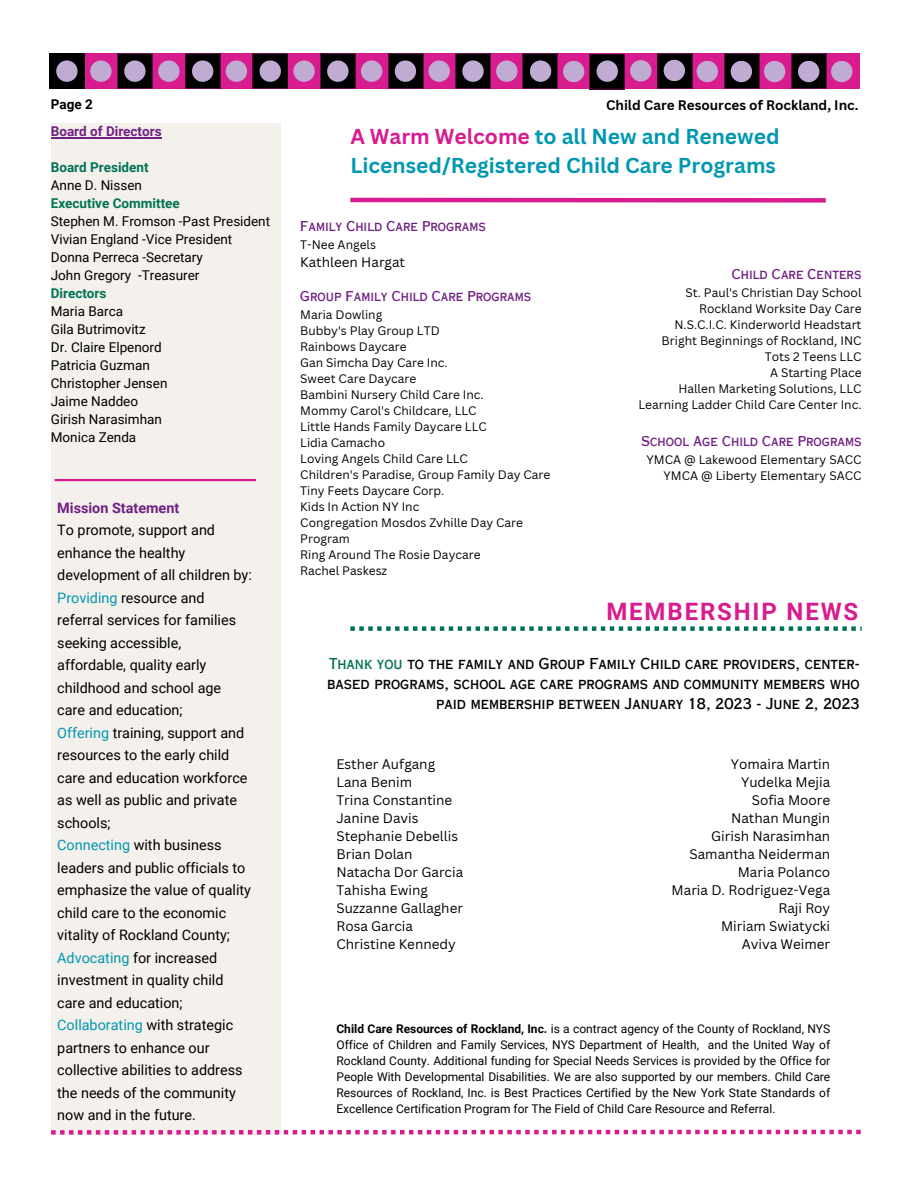
<style>
.page{position:relative;width:918px;height:1188px;background:#fff}
.page>*{position:absolute;margin:0;border:0;box-sizing:border-box;transform-origin:0 0}
.t1{font:700 24px "Roboto";letter-spacing:.075em;color:#d81b8f}
.t2{font:700 21px/29.2px "Canva Sans";color:#0097b2}
.t3{font:15px/20.2px "Copperplate Gothic LT Pro 30 AB";color:#000;text-align:right}
.t4{font:14.4px/22.5px "Roboto";color:#000}
.t5{font:13.5px/18px "Canva Sans";color:#000}
.t6{font:13.5px/18px "Roboto";color:#000}
.t7{font:13.5px "Copperplate Gothic LT Pro 30 AB";color:#702082}
.t8{font:700 13.5px "Canva Sans";color:#000}
.t9{font:700 13.5px "Roboto";color:#702082}
.t10{font:700 13.5px "Roboto";color:#000}
.t11{font:12px/16px "Canva Sans";color:#000}
.t12{font:12px/16px "Roboto";color:#000;text-align:justify}
.s1{font-weight:700;color:#007356}
.s2{font-weight:700;color:#702082}
.s3{color:#0097b2}
.s4{color:#d81b8f}
.s5{color:#007356}
.s6{font-weight:700}
</style>
<div class="page">
<div style="left:51px;top:123px;width:229px;height:1011px;background:#f4f0eb"></div>
<div style="left:49px;top:53px;width:811px;height:36px;background:#d81b8f"></div>
<svg style="left:49px;top:53px;width:36px;height:36px"></svg>
<div style="left:56px;top:60px;width:22px;height:22px;background:#c0acd2;border-radius:50%"></div>
<svg style="left:117px;top:53px;width:36px;height:36px"></svg>
<div style="left:90px;top:60px;width:22px;height:22px;background:#c0acd2;border-radius:50%"></div>
<div style="left:124px;top:60px;width:22px;height:22px;background:#c0acd2;border-radius:50%"></div>
<div style="left:158px;top:60px;width:22px;height:22px;background:#c0acd2;border-radius:50%"></div>
<svg style="left:185px;top:53px;width:36px;height:36px"></svg>
<svg style="left:253px;top:53px;width:35px;height:36px"></svg>
<svg style="left:320px;top:53px;width:36px;height:36px"></svg>
<svg style="left:388px;top:53px;width:36px;height:36px"></svg>
<div style="left:192px;top:60px;width:21px;height:22px;background:#c0acd2;border-radius:50%"></div>
<div style="left:226px;top:60px;width:21px;height:22px;background:#c0acd2;border-radius:50%"></div>
<div style="left:260px;top:60px;width:21px;height:22px;background:#c0acd2;border-radius:50%"></div>
<div style="left:293px;top:60px;width:22px;height:22px;background:#c0acd2;border-radius:50%"></div>
<div style="left:327px;top:60px;width:22px;height:22px;background:#c0acd2;border-radius:50%"></div>
<div style="left:361px;top:60px;width:21px;height:22px;background:#c0acd2;border-radius:50%"></div>
<div style="left:395px;top:60px;width:21px;height:22px;background:#c0acd2;border-radius:50%"></div>
<div style="left:429px;top:60px;width:21px;height:22px;background:#c0acd2;border-radius:50%"></div>
<svg style="left:455px;top:53px;width:36px;height:36px"></svg>
<div style="left:462px;top:60px;width:22px;height:22px;background:#c0acd2;border-radius:50%"></div>
<div style="left:496px;top:60px;width:21px;height:22px;background:#c0acd2;border-radius:50%"></div>
<svg style="left:522px;top:53px;width:36px;height:36px"></svg>
<div style="left:530px;top:60px;width:21px;height:22px;background:#c0acd2;border-radius:50%"></div>
<svg style="left:589px;top:54px;width:36px;height:35px"></svg>
<svg style="left:657px;top:53px;width:35px;height:36px"></svg>
<svg style="left:724px;top:53px;width:36px;height:36px"></svg>
<svg style="left:791px;top:53px;width:36px;height:36px"></svg>
<div style="left:563px;top:61px;width:21px;height:21px;background:#c0acd2;border-radius:50%"></div>
<div style="left:597px;top:60px;width:21px;height:22px;background:#c0acd2;border-radius:50%"></div>
<div style="left:630px;top:60px;width:21px;height:22px;background:#c0acd2;border-radius:50%"></div>
<div style="left:664px;top:60px;width:21px;height:21px;background:#c0acd2;border-radius:50%"></div>
<div style="left:697px;top:61px;width:21px;height:21px;background:#c0acd2;border-radius:50%"></div>
<div style="left:731px;top:61px;width:21px;height:21px;background:#c0acd2;border-radius:50%"></div>
<div style="left:764px;top:61px;width:21px;height:21px;background:#c0acd2;border-radius:50%"></div>
<div style="left:798px;top:61px;width:21px;height:21px;background:#c0acd2;border-radius:50%"></div>
<div style="left:831px;top:61px;width:21px;height:21px;background:#c0acd2;border-radius:50%"></div>
<svg style="left:51px;top:1130px;width:810px;height:5px"></svg>
<div style="left:350px;top:198px;width:476px;height:5px;background:#d81b8f"></div>
<hr style="left:55px;top:479px;width:201px;height:2px;background:#d81b8f">
<svg style="left:350px;top:626px;width:512px;height:5px"></svg>
<hr style="left:51px;top:137px;width:111px;height:1px;background:#702082">
<p class="t10" style="left:51px;top:96px;width:44px">Page 2</p>
<p class="t9" style="left:51px;top:123px;width:112px">Board of Directors</p>
<p class="t6" style="left:51px;top:158px;width:221px"><span class="s1">Board President<br></span>Anne D. Nissen<br><span class="s1">Executive Committee<br></span>Stephen M. Fromson -Past President<br>Vivian England -Vice President<br>Donna Perreca -Secretary<br>John Gregory -Treasurer<br><span class="s1">Directors<br></span>Maria Barca<br>Gila Butrimovitz<br>Dr. Claire Elpenord<br>Patricia Guzman<br>Christopher Jensen<br>Jaime Naddeo<br>Girish Narasimhan<br>Monica Zenda</p>
<p class="t4" style="left:57px;top:496px;width:196px"><span class="s2">Mission Statement<br></span>To promote, support and enhance the healthy development of all children by:<br><span class="s3">Providing</span> resource and referral services for families seeking accessible, affordable, quality early childhood and school age care and education;<br><span class="s3">Offering</span> training, support and resources to the early child care and education workforce as well as public and private schools;<br><span class="s3">Connecting</span> with business leaders and public officials to emphasize the value of quality child care to the economic vitality of Rockland County;<br><span class="s3">Advocating</span> for increased investment in quality child care and education;<br><span class="s3">Collaborating</span> with strategic partners to enhance our collective abilities to address the needs of the community now and in the future.</p>
<p class="t8" style="left:606px;top:95px;width:254px">Child Care Resources of Rockland, Inc.</p>
<p class="t2" style="left:350px;top:121px;width:431px"><span class="s4">A Warm Welcome</span> to all New and Renewed<br>Licensed/Registered Child Care Programs</p>
<p class="t7" style="left:300px;top:222px;width:187px">Family Child Care Programs</p>
<p class="t11" style="left:300px;top:237px;width:77px">T-Nee Angels</p>
<p class="t5" style="left:300px;top:253px;width:106px">Kathleen Hargat</p>
<p class="t7" style="left:300px;top:292px;width:233px">Group Family Child Care Programs</p>
<p class="t11" style="left:300px;top:307px;width:84px">Maria Dowling</p>
<p class="t11" style="left:300px;top:323px;width:141px">Bubby's Play Group LTD</p>
<p class="t11" style="left:300px;top:339px;width:108px">Rainbows Daycare</p>
<p class="t11" style="left:300px;top:355px;width:149px">Gan Simcha Day Care Inc.</p>
<p class="t11" style="left:300px;top:371px;width:118px">Sweet Care Daycare</p>
<p class="t11" style="left:300px;top:387px;width:185px">Bambini Nursery Child Care Inc.</p>
<p class="t11" style="left:300px;top:403px;width:178px">Mommy Carol's Childcare, LLC</p>
<p class="t11" style="left:300px;top:419px;width:188px">Little Hands Family Daycare LLC</p>
<h5 class="t11" style="left:300px;top:435px;width:86px">Lidia Camacho</h5>
<h3 class="t11" style="left:300px;top:451px;width:169px">Loving Angels Child Care LLC</h3>
<h4 class="t11" style="left:300px;top:467px;width:252px">Children's Paradise, Group Family Day Care</h4>
<h5 class="t11" style="left:300px;top:483px;width:146px">Tiny Feets Daycare Corp.</h5>
<h6 class="t11" style="left:300px;top:499px;width:121px">Kids In Action NY Inc</h6>
<h2 class="t11" style="left:300px;top:515px;width:224px">Congregation Mosdos Zvhille Day Care<br>Program</h2>
<h4 class="t11" style="left:300px;top:547px;width:182px">Ring Around The Rosie Daycare</h4>
<p class="t11" style="left:300px;top:563px;width:88px">Rachel Paskesz</p>
<p class="t7" style="left:732px;top:269px;width:131px">Child Care Centers</p>
<p class="t11" style="left:686px;top:284px;width:177px">St. Paul's Christian Day School</p>
<p class="t11" style="left:699px;top:300px;width:164px">Rockland Worksite Day Care</p>
<p class="t11" style="left:674px;top:316px;width:189px">N.S.C.I.C. Kinderworld Headstart</p>
<p class="t11" style="left:662px;top:332px;width:201px">Bright Beginnings of Rockland, INC</p>
<p class="t11" style="left:765px;top:348px;width:98px">Tots 2 Teens LLC</p>
<p class="t11" style="left:770px;top:364px;width:93px">A Starting Place</p>
<p class="t11" style="left:678px;top:380px;width:185px">Hallen Marketing Solutions, LLC</p>
<p class="t11" style="left:638px;top:396px;width:225px">Learning Ladder Child Care Center Inc.</p>
<p class="t7" style="left:641px;top:436px;width:222px">School Age Child Care Programs</p>
<p class="t11" style="left:647px;top:451px;width:216px">YMCA @ Lakewood Elementary SACC</p>
<p class="t11" style="left:664px;top:467px;width:199px">YMCA @ Liberty Elementary SACC</p>
<p class="t1" style="left:606px;top:597px;width:253px">MEMBERSHIP NEWS</p>
<p class="t3" style="left:327px;top:655px;width:534px"><span class="s5">Thank you</span> to the family and Group Family Child care providers, center&shy;based programs, school age care programs and community members who paid membership between January 18, 2023 - June 2, 2023</p>
<p class="t5" style="left:336px;top:755px;width:128px">Esther Aufgang<br>Lana Benim<br>Trina Constantine<br>Janine Davis<br>Stephanie Debellis<br>Brian Dolan<br>Natacha Dor Garcia<br>Tahisha Ewing<br>Suzzanne Gallagher<br>Rosa Garcia<br>Christine Kennedy</p>
<p class="t5" style="left:672px;top:755px;width:160px;text-align:right">Yomaira Martin<br>Yudelka Mejia<br>Sofia Moore<br>Nathan Mungin<br>Girish Narasimhan<br>Samantha Neiderman<br>Maria Polanco<br>Maria D. Rodriguez-Vega<br>Raji Roy<br>Miriam Swiatycki<br>Aviva Weimer</p>
<p class="t12" style="left:336px;top:1021px;width:495px"><span class="s6">Child Care Resources of Rockland, Inc.</span> is a contract agency of the County of Rockland, NYS Office of Children and Family Services, NYS Department of Health, and the United Way of Rockland County. Additional funding for Special Needs Services is provided by the Office for People With Developmental Disabilities. We are also supported by our members. Child Care Resources of Rockland, Inc. is Best Practices Certified by the New York State Standards of Excellence Certification Program for The Field of Child Care Resource and Referral.</p>
</div>
